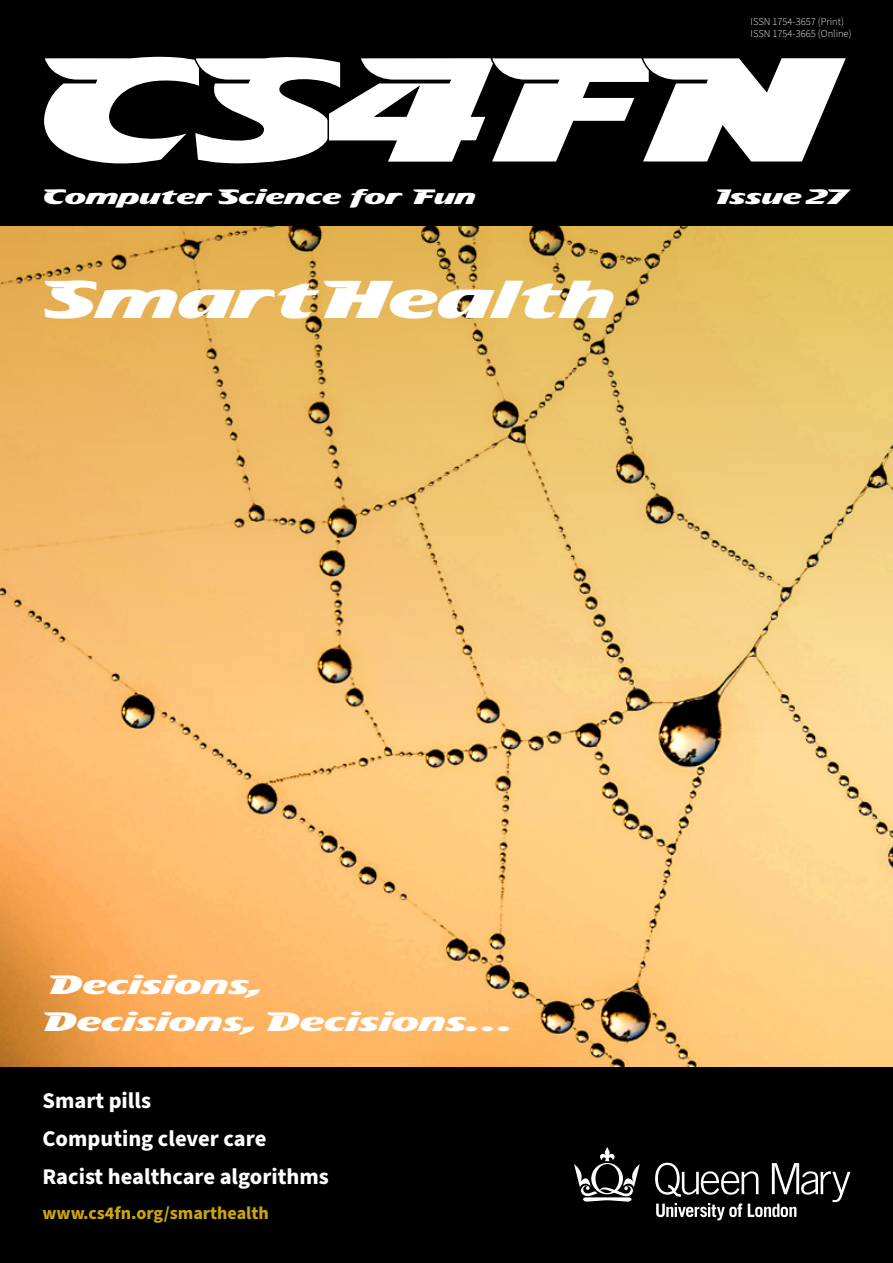
<style>
.page{position:relative;width:893px;height:1263px;background:#fff}
.page>*{position:absolute;margin:0;border:0;box-sizing:border-box;transform-origin:0 0}
.t1{font:700 49.8px "TF Avian";color:#fff}
.t2{font:700 24.9px/36.6px "TF Avian";color:#fff}
.t3{font:700 22.5px/38.2px "Source Sans Pro";color:#fff}
.t4{font:700 19.5px "TF Avian";color:#fff}
.t5{font:700 18px "Source Sans Pro";color:#cda60c}
.t6{font:300 10.5px/12.6px "Source Sans Pro";color:#fff}
</style>
<div class="page">
<img style="left:0;top:731px;width:893px;height:336px">
<div style="left:0;top:0;width:893px;height:225px;background:#000"></div>
<div style="left:0;top:1067px;width:893px;height:196px;background:#000"></div>
<svg style="left:44px;top:56px;width:802px;height:108px"></svg>
<svg style="left:655px;top:1163px;width:195px;height:57px"></svg>
<svg style="left:574px;top:1147px;width:66px;height:55px"></svg>
<svg style="left:0;top:225px;width:893px;height:506px;background:#e9bd6b"></svg>
<p class="t6" style="left:750px;top:15px;width:103px">ISSN 1754-3657 (Print)<br>ISSN 1754-3665 (Online)</p>
<p class="t4" style="left:43px;top:185px;width:435px">Computer Science for Fun</p>
<p class="t4" style="left:715px;top:185px;width:137px">Issue 27</p>
<h1 class="t1" style="left:40px;top:271px;width:577px">Smart Health</h1>
<p class="t2" style="left:42px;top:966px;width:474px">Decisions,<br>Decisions, Decisions...</p>
<p class="t3" style="left:43px;top:1081px;width:288px">Smart pills<br>Computing clever care<br>Racist healthcare algorithms</p>
<p class="t5" style="left:43px;top:1200px;width:228px">www.cs4fn.org/smarthealth</p>
</div>
